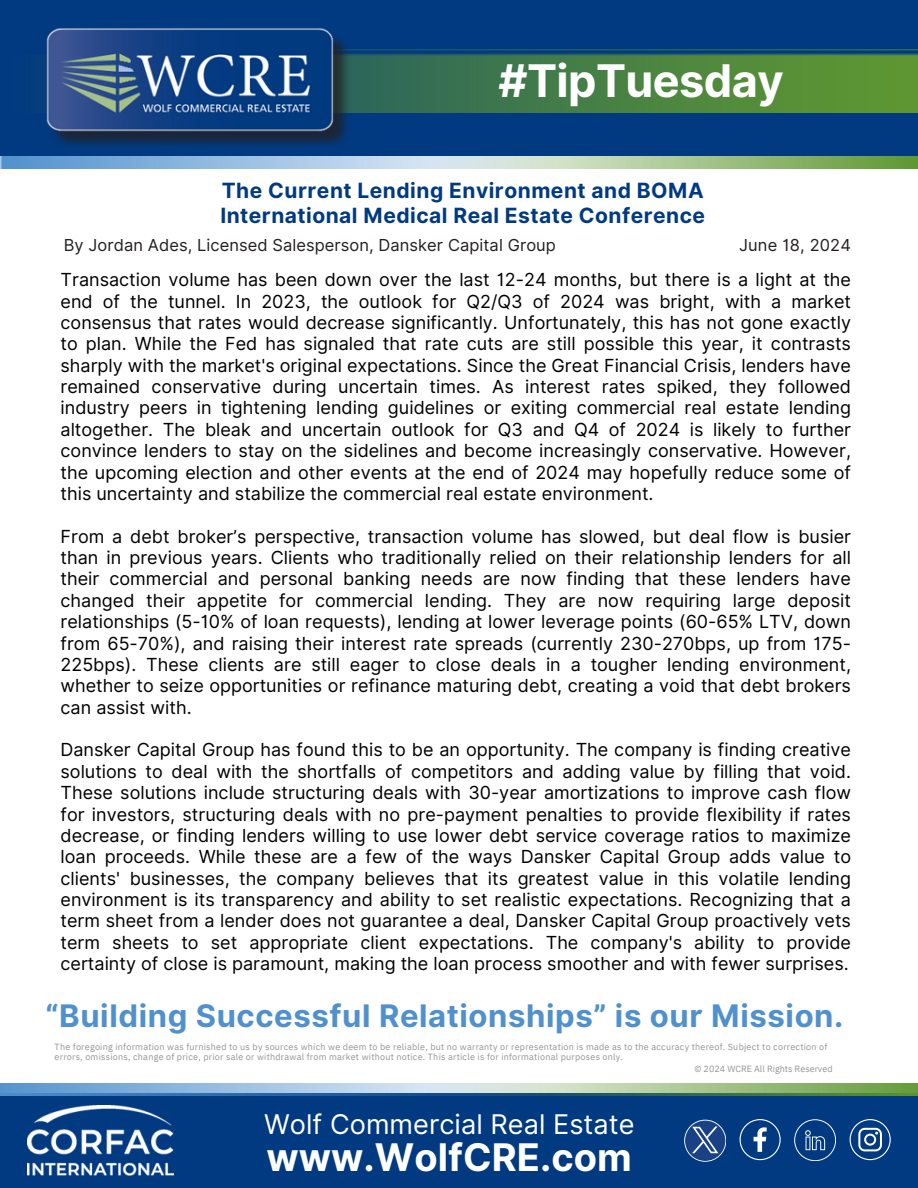
<style>
.page{position:relative;width:918px;height:1188px;background:#fff}
.page>*{position:absolute;margin:0;border:0;box-sizing:border-box;transform-origin:0 0}
.t1{font:700 45px "Inter";letter-spacing:-.015em;color:#fff}
.t2{font:700 38.1px "Inter";color:#fff}
.t3{font:700 31.05px "Inter";letter-spacing:.02em;color:#5091cd}
.t4{font:27.15px "Inter";color:#fff}
.t5{font:700 21px/24.8px "Inter";letter-spacing:.025em;color:#013a81}
.t6{font:18px/21.3px "Inter";color:#000;text-align:justify}
.t7{font:16.5px "Inter";letter-spacing:.005em;color:#231f20}
.t8{font:9px/10.2px "IBM Plex Sans";letter-spacing:.025em;color:#939598}
.t9{font:9px "IBM Plex Sans";color:#939598}
</style>
<div class="page">
<div style="left:0;top:0;width:918px;height:156px;background:#013a81"></div>
<div style="left:0;top:1095px;width:918px;height:93px;background:#013a81"></div>
<img style="left:351px;top:50px;width:567px;height:62px">
<img style="left:56px;top:40px;width:295px;height:106px">
<img style="left:46px;top:28px;width:295px;height:110px">
<img style="left:558px;top:156px;width:360px;height:12px">
<img style="left:0;top:156px;width:558px;height:12px">
<img style="left:557px;top:1083px;width:361px;height:12px">
<img style="left:0;top:1083px;width:557px;height:12px">
<img style="left:27px;top:1105px;width:147px;height:70px">
<svg style="left:794px;top:1119px;width:42px;height:42px;background:#225491"></svg>
<svg style="left:850px;top:1119px;width:41px;height:41px;background:#37649c"></svg>
<svg style="left:740px;top:1119px;width:41px;height:41px;background:#2d5c97"></svg>
<svg style="left:684px;top:1120px;width:42px;height:41px;background:#385d97"></svg>
<h5 class="t1" style="left:498px;top:54px;width:287px">#TipTuesday</h5>
<h6 class="t5" style="left:220px;top:178px;width:486px">The Current Lending Environment and BOMA<br>International Medical Real Estate Conference</h6>
<h6 class="t7" style="left:64px;top:235px;width:494px">By Jordan Ades, Licensed Salesperson, Dansker Capital Group</h6>
<h6 class="t7" style="left:739px;top:235px;width:113px">June 18, 2024</h6>
<p class="t6" style="left:61px;top:269px;width:792px">Transaction volume has been down over the last 12-24 months, but there is a light at the end of the tunnel. In 2023, the outlook for Q2/Q3 of 2024 was bright, with a market consensus that rates would decrease significantly. Unfortunately, this has not gone exactly to plan. While the Fed has signaled that rate cuts are still possible this year, it contrasts sharply with the market's original expectations. Since the Great Financial Crisis, lenders have remained conservative during uncertain times. As interest rates spiked, they followed industry peers in tightening lending guidelines or exiting commercial real estate lending altogether. The bleak and uncertain outlook for Q3 and Q4 of 2024 is likely to further convince lenders to stay on the sidelines and become increasingly conservative. However, the upcoming election and other events at the end of 2024 may hopefully reduce some of this uncertainty and stabilize the commercial real estate environment.</p>
<p class="t6" style="left:61px;top:526px;width:792px">From a debt broker’s perspective, transaction volume has slowed, but deal flow is busier than in previous years. Clients who traditionally relied on their relationship lenders for all their commercial and personal banking needs are now finding that these lenders have changed their appetite for commercial lending. They are now requiring large deposit relationships (5-10% of loan requests), lending at lower leverage points (60-65% LTV, down from 65-70%), and raising their interest rate spreads (currently 230-270bps, up from 175- 225bps). These clients are still eager to close deals in a tougher lending environment, whether to seize opportunities or refinance maturing debt, creating a void that debt brokers can assist with.</p>
<h4 class="t6" style="left:61px;top:739px;width:792px">Dansker Capital Group has found this to be an opportunity. The company is finding creative solutions to deal with the shortfalls of competitors and adding value by filling that void.<br>These solutions include structuring deals with 30-year amortizations to improve cash flow for investors, structuring deals with no pre-payment penalties to provide flexibility if rates decrease, or finding lenders willing to use lower debt service coverage ratios to maximize loan proceeds. While these are a few of the ways Dansker Capital Group adds value to clients' businesses, the company believes that its greatest value in this volatile lending environment is its transparency and ability to set realistic expectations. Recognizing that a term sheet from a lender does not guarantee a deal, Dansker Capital Group proactively vets term sheets to set appropriate client expectations. The company's ability to provide certainty of close is paramount, making the loan process smoother and with fewer surprises.</h4>
<h6 class="t3" style="left:46px;top:997px;width:799px">“Building Successful Relationships” is our Mission.</h6>
<h6 class="t8" style="left:55px;top:1041px;width:774px">The foregoing information was furnished to us by sources which we deem to be reliable, but no warranty or representation is made as to the accuracy thereof. Subject to correction of errors, omissions, change of price, prior sale or withdrawal from market without notice. This article is for informational purposes only.</h6>
<h3 class="t9" style="left:695px;top:1063px;width:140px">© 2024 WCRE All Rights Reserved</h3>
<p class="t4" style="left:264px;top:1108px;width:372px">Wolf Commercial Real Estate</p>
<p class="t2" style="left:266px;top:1134px;width:367px">www.WolfCRE.com</p>
</div>
